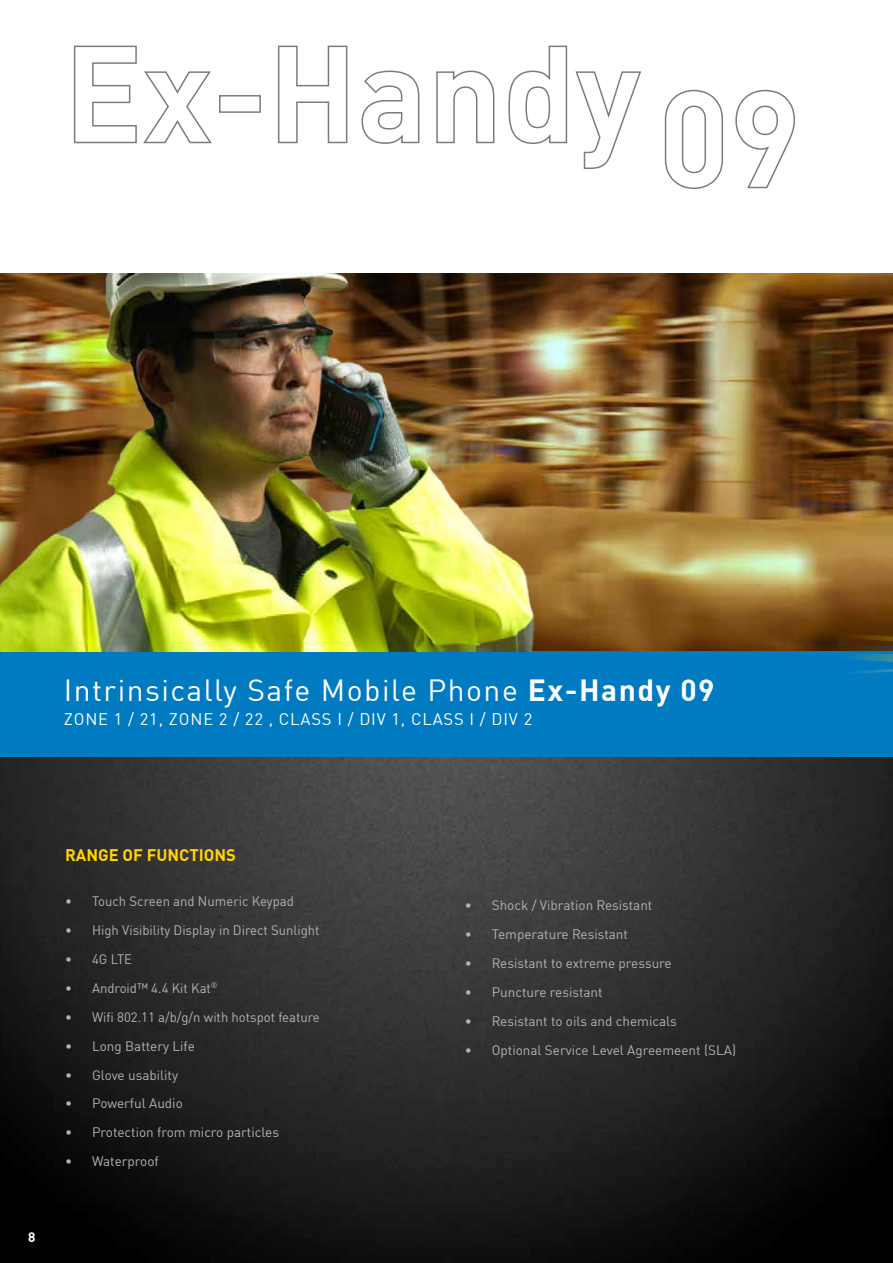
<style>
.page{position:relative;width:893px;height:1263px;background:#fff}
.page>*{position:absolute;margin:0;border:0;box-sizing:border-box;transform-origin:0 0}
.t1{font:30px "DIN Offc";letter-spacing:.05em;color:#fff}
.t2{font:16.5px "DIN Offc";letter-spacing:.05em;color:#fff}
.t3{font:700 16.5px "DIN Offc";color:#ffd400}
.t4{font:13.5px "DIN Offc";color:#b1b3b4}
.t5{font:700 13.5px "DIN Offc";color:#fff}
.s1{font-weight:700}
</style>
<div class="page">
<img style="left:0;top:756px;width:893px;height:507px">
<svg style="left:73px;top:45px;width:139px;height:99px"></svg>
<div style="left:219px;top:95px;width:42px;height:18px;border:2px solid #7b7c7e"></div>
<svg style="left:278px;top:45px;width:70px;height:99px"></svg>
<svg style="left:361px;top:70px;width:59px;height:74px"></svg>
<svg style="left:436px;top:70px;width:59px;height:74px"></svg>
<svg style="left:508px;top:45px;width:60px;height:99px"></svg>
<svg style="left:575px;top:71px;width:66px;height:98px"></svg>
<svg style="left:664px;top:89px;width:59px;height:100px"></svg>
<svg style="left:735px;top:89px;width:60px;height:100px"></svg>
<img style="left:622px;top:273px;width:271px;height:378px">
<div style="left:0;top:651px;width:893px;height:105px;background:#007bc2"></div>
<img style="left:720px;top:576px;width:173px;height:97px">
<img style="left:0;top:273px;width:622px;height:378px">
<h1 class="t1" style="left:64px;top:672px;width:652px">Intrinsically Safe M obile Phone <span class="s1">EX-HANDY 09</span></h1>
<p class="t2" style="left:64px;top:709px;width:470px">Zone 1 / 21, Zone 2 / 22 , Class I / Div 1, Class I / Div 2</p>
<p class="t5" style="left:28px;top:1228px;width:9px">8</p>
<p class="t3" style="left:65px;top:844px;width:171px">RANGE OF FUNCTIONS</p>
<p class="t4" style="left:65px;top:893px;width:230px">• Touch Screen and N umeric Keypad</p>
<p class="t4" style="left:65px;top:922px;width:256px">• H igh Visibility Display in Direct Sunlight</p>
<p class="t4" style="left:65px;top:951px;width:54px">• 4G LTE</p>
<p class="t4" style="left:65px;top:979px;width:154px">• Android™ 4.4 Kit Kat<sup>®</sup></p>
<p class="t4" style="left:65px;top:1008px;width:256px">• Wifi 802.11 a/b/g/n with hotspot feature</p>
<p class="t4" style="left:65px;top:1037px;width:131px">• Long Battery Life</p>
<p class="t4" style="left:65px;top:1066px;width:115px">• Glove usability</p>
<p class="t4" style="left:65px;top:1095px;width:119px">• Powerful Audio</p>
<p class="t4" style="left:65px;top:1124px;width:216px">• Protection from micro particles</p>
<p class="t4" style="left:65px;top:1153px;width:95px">• Waterproof</p>
<p class="t4" style="left:465px;top:897px;width:189px">• Shock / Vibration Resistant</p>
<p class="t4" style="left:465px;top:926px;width:165px">• Temperature Resistant</p>
<p class="t4" style="left:465px;top:955px;width:208px">• Resistant to extreme pressure</p>
<p class="t4" style="left:465px;top:983px;width:139px">• Puncture resistant</p>
<p class="t4" style="left:465px;top:1012px;width:214px">• Resistant to oils and chemicals</p>
<p class="t4" style="left:465px;top:1041px;width:273px">• Optional Service Level Agreemeent (SLA)</p>
</div>
